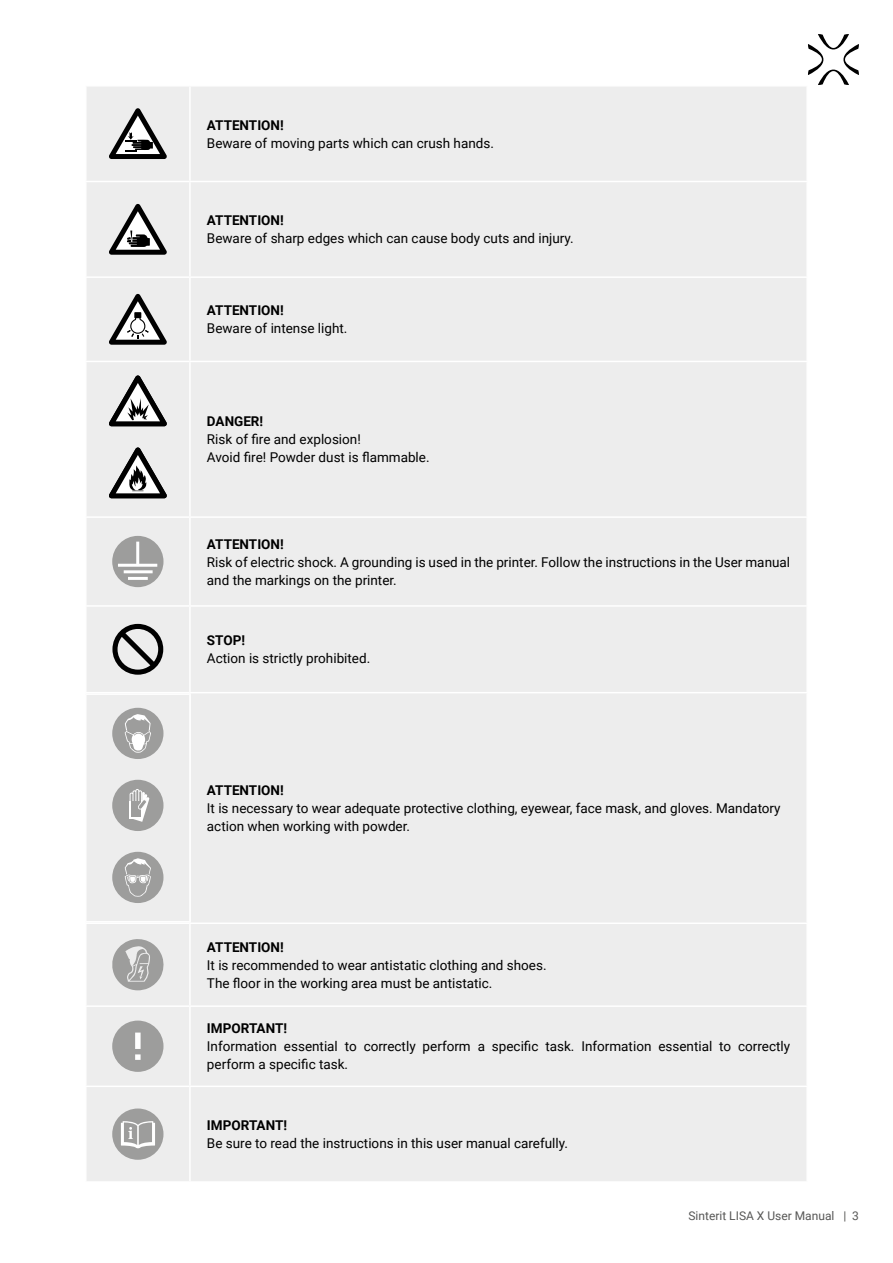
<style>
.page{position:relative;width:893px;height:1263px;background:#fff}
.page>*{position:absolute;margin:0;border:0;box-sizing:border-box;transform-origin:0 0}
.t1{font:13.5px/18px "Roboto";color:#000}
.t2{font:700 13.5px "Roboto";color:#000}
.t3{font:12px "Roboto";color:#575756}
</style>
<div class="page">
<svg style="left:808px;top:34px;width:51px;height:51px"></svg>
<div style="left:87px;top:87px;width:102px;height:1094px;background:#ededed"></div>
<div style="left:191px;top:87px;width:615px;height:1094px;background:#ededed"></div>
<hr style="left:85px;top:181px;width:104px;height:1px;background:#fff">
<hr style="left:85px;top:276px;width:104px;height:2px;background:#fff">
<hr style="left:85px;top:361px;width:104px;height:1px;background:#fff">
<hr style="left:85px;top:516px;width:104px;height:2px;background:#fff">
<hr style="left:85px;top:605px;width:104px;height:2px;background:#fff">
<hr style="left:85px;top:692px;width:104px;height:1px;background:#fff">
<hr style="left:85px;top:922px;width:104px;height:2px;background:#fff">
<hr style="left:85px;top:1005px;width:104px;height:2px;background:#fff">
<hr style="left:85px;top:1085px;width:104px;height:2px;background:#fff">
<hr style="left:189px;top:181px;width:619px;height:1px;background:#fff">
<hr style="left:189px;top:276px;width:619px;height:2px;background:#fff">
<hr style="left:189px;top:361px;width:619px;height:1px;background:#fff">
<hr style="left:189px;top:516px;width:619px;height:2px;background:#fff">
<hr style="left:189px;top:605px;width:619px;height:2px;background:#fff">
<hr style="left:189px;top:692px;width:619px;height:1px;background:#fff">
<hr style="left:189px;top:922px;width:619px;height:2px;background:#fff">
<hr style="left:189px;top:1005px;width:619px;height:2px;background:#fff">
<hr style="left:189px;top:1085px;width:619px;height:2px;background:#fff">
<svg style="left:109px;top:108px;width:58px;height:51px"></svg>
<svg style="left:109px;top:204px;width:58px;height:51px"></svg>
<svg style="left:109px;top:294px;width:58px;height:51px"></svg>
<svg style="left:109px;top:375px;width:58px;height:51px"></svg>
<svg style="left:109px;top:447px;width:58px;height:51px"></svg>
<div style="left:112px;top:536px;width:51px;height:51px;background:#9d9d9c;border-radius:50%"></div>
<hr style="left:128px;top:577px;width:20px;height:3px;background:#fff">
<hr style="left:124px;top:570px;width:29px;height:3px;background:#fff">
<hr style="left:118px;top:564px;width:39px;height:3px;background:#fff">
<hr style="left:136px;top:542px;width:3px;height:23px;background:#fff">
<svg style="left:112px;top:624px;width:51px;height:51px"></svg>
<div style="left:86px;top:694px;width:104px;height:228px;background:#ededed"></div>
<hr style="left:85px;top:693px;width:106px;height:2px;background:#fff">
<hr style="left:85px;top:695px;width:2px;height:226px;background:#fff">
<hr style="left:85px;top:921px;width:106px;height:1px;background:#fff">
<hr style="left:189px;top:695px;width:2px;height:226px;background:#fff">
<div style="left:112px;top:708px;width:51px;height:51px;background:#9d9d9c;border-radius:50%"></div>
<svg style="left:125px;top:714px;width:26px;height:39px"></svg>
<div style="left:112px;top:780px;width:51px;height:51px;background:#9d9d9c;border-radius:50%"></div>
<svg style="left:130px;top:789px;width:19px;height:33px"></svg>
<div style="left:112px;top:852px;width:51px;height:51px;background:#9d9d9c;border-radius:50%"></div>
<svg style="left:125px;top:858px;width:26px;height:39px"></svg>
<svg style="left:111px;top:938px;width:53px;height:52px"></svg>
<div style="left:112px;top:1020px;width:51px;height:52px;background:#9d9d9c;border-radius:50%"></div>
<svg style="left:135px;top:1032px;width:6px;height:28px"></svg>
<div style="left:112px;top:1108px;width:51px;height:52px;background:#9d9d9c;border-radius:50%"></div>
<svg style="left:121px;top:1121px;width:34px;height:27px"></svg>
<p class="t2" style="left:207px;top:115px;width:78px">ATTENTION!</p>
<p class="t1" style="left:207px;top:133px;width:288px">Beware of moving parts which can crush hands.</p>
<p class="t2" style="left:207px;top:211px;width:78px">ATTENTION!</p>
<p class="t1" style="left:207px;top:229px;width:368px">Beware of sharp edges which can cause body cuts and injury.</p>
<p class="t2" style="left:207px;top:301px;width:78px">ATTENTION!</p>
<p class="t1" style="left:207px;top:319px;width:142px">Beware of intense light.</p>
<p class="t2" style="left:207px;top:412px;width:58px">DANGER!</p>
<p class="t1" style="left:207px;top:430px;width:224px">Risk of fire and explosion!<br>Avoid fire! Powder dust is flammable.</p>
<p class="t2" style="left:207px;top:534px;width:78px">ATTENTION!</p>
<p class="t1" style="left:207px;top:552px;width:585px">Risk of electric shock. A grounding is used in the printer. Follow the instructions in the User manual and the markings on the printer.</p>
<p class="t2" style="left:207px;top:631px;width:40px">STOP!</p>
<p class="t1" style="left:207px;top:649px;width:165px">Action is strictly prohibited.</p>
<p class="t2" style="left:207px;top:781px;width:78px">ATTENTION!</p>
<p class="t1" style="left:207px;top:799px;width:575px">It is necessary to wear adequate protective clothing, eyewear, face mask, and gloves. Mandatory action when working with powder.</p>
<p class="t2" style="left:207px;top:937px;width:78px">ATTENTION!</p>
<p class="t1" style="left:207px;top:955px;width:341px">It is recommended to wear antistatic clothing and shoes.<br>The floor in the working area must be antistatic.</p>
<p class="t2" style="left:207px;top:1019px;width:82px">IMPORTANT!</p>
<p class="t1" style="left:207px;top:1037px;width:585px">Information essential to correctly perform a specific task. Information essential to correctly perform a specific task.</p>
<p class="t2" style="left:207px;top:1116px;width:82px">IMPORTANT!</p>
<p class="t1" style="left:207px;top:1134px;width:363px">Be sure to read the instructions in this user manual carefully.</p>
<p class="t3" style="left:688px;top:1208px;width:172px">Sinterit LISA X User Manual | 3</p>
</div>
